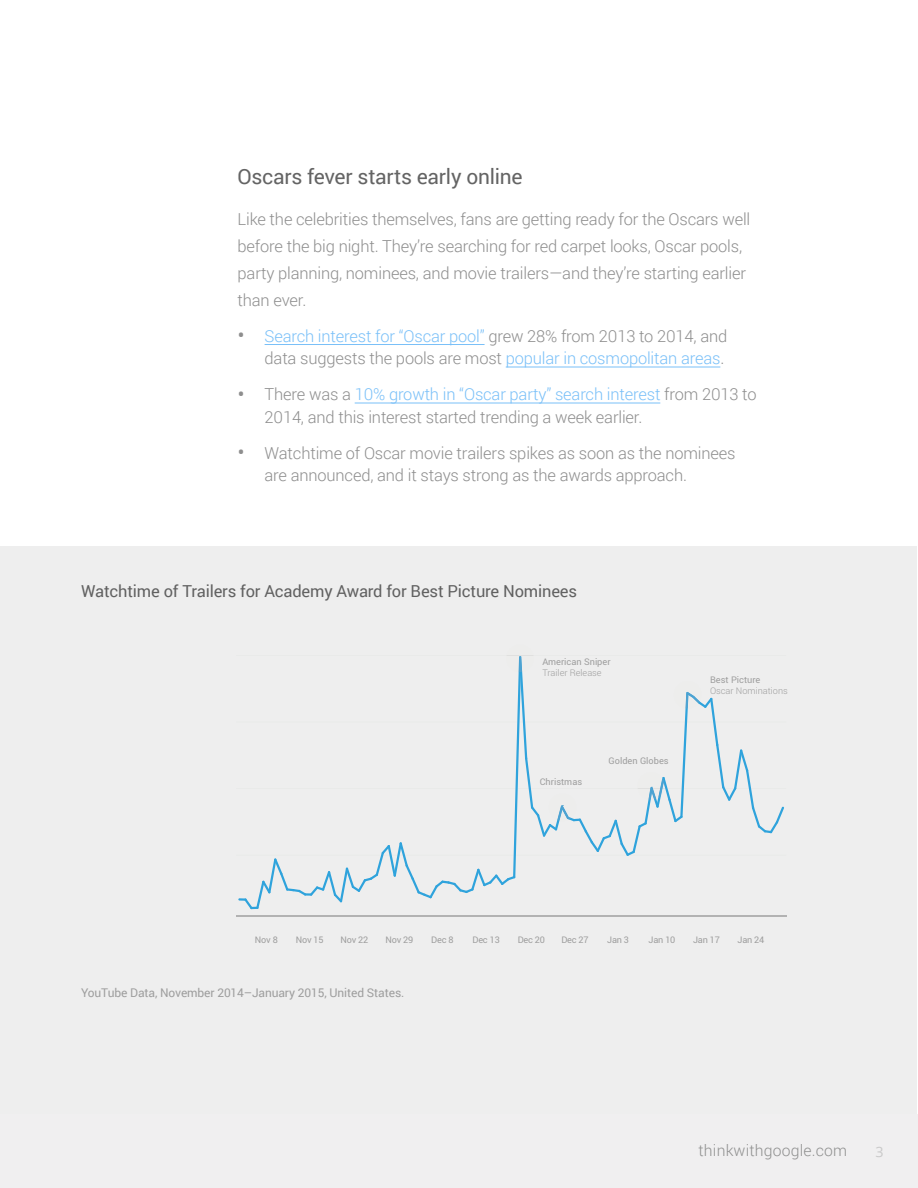
<style>
.page{position:relative;width:918px;height:1188px;background:#fff}
.page>*{position:absolute;margin:0;border:0;box-sizing:border-box;transform-origin:0 0}
.Bold_Header{font:21px "Roboto";letter-spacing:-.015em;color:#646464}
.Bold_Header-2{font:300 16.5px/27px "Roboto";letter-spacing:-.01em;color:#8e8e8e}
.Bold_Header-3{font:300 16.5px/22.5px "Roboto";letter-spacing:-.01em;color:#7ac0f8;text-align:right}
.Bold_Header-4{font:16.5px "Roboto";letter-spacing:-.01em;color:#616161}
.t1{font:300 15.75px "Roboto";letter-spacing:.01em;color:#666766}
.t2{font:14.25px "Open Sans";color:#c9c9c9}
.Bold_Header-5{font:12px "Roboto";letter-spacing:-.01em;color:#9e9e9e}
.t3{font:9.15px "Roboto";letter-spacing:-.02em;color:#9e9e9e}
.t4{font:9.15px/10.9px "Roboto";color:#9e9e9e}
.t5{font:300 9.15px/10.9px "Roboto";color:#9e9e9e}
.s1{font-size:22.5px;color:#8e8e8e}
.s2{color:#8e8e8e}
.s3{font-size:22.5px}
.s4{color:#7ac0f8}
.s5{font-weight:300}
.s6{font-weight:400}
</style>
<div class="page">
<div style="left:0;top:1114px;width:918px;height:74px;background:#f0eff0"></div>
<hr style="left:265px;top:344px;width:220px;height:1px;background:#7ac0f8">
<hr style="left:506px;top:367px;width:214px;height:1px;background:#7ac0f8">
<hr style="left:355px;top:403px;width:305px;height:1px;background:#7ac0f8">
<div style="left:1px;top:546px;width:916px;height:568px;background:#eee"></div>
<svg style="left:238px;top:655px;width:546px;height:254px"></svg>
<hr style="left:236px;top:916px;width:550px;height:1px;background:#b2b2b2">
<p class="Bold_Header" style="left:238px;top:162px;width:287px">Oscars fever starts early online</p>
<p class="Bold_Header-2" style="left:238px;top:205px;width:514px">Like the celebrities themselves, fans are getting ready for the Oscars well before the big night. They’re searching for red carpet looks, Oscar pools, party planning, nominees, and movie trailers—and they’re starting earlier than ever.</p>
<p class="Bold_Header-3" style="left:238px;top:324px;width:491px"><span class="s1">•</span> Search interest for “Oscar pool” <span class="s2">grew 28% from 2013 to 2014, and data suggests the pools are most</span> popular in cosmopolitan areas<span class="s2">.</span></p>
<p class="Bold_Header-2" style="left:265px;top:382px;width:494px;line-height:22.5px;text-indent:-27px"><span class="s3">•</span> There was a <span class="s4">10% growth in “Oscar party” search interest</span> from 2013 to<br>2014, and this interest started trending a week earlier.</p>
<p class="Bold_Header-2" style="left:265px;top:441px;width:472px;line-height:22.5px;text-indent:-27px"><span class="s3">•</span> Watchtime of Oscar movie trailers spikes as soon as the nominees are announced, and it stays strong as the awards approach.</p>
<p class="Bold_Header-4" style="left:81px;top:580px;width:498px">Watchtime of Trailers for Academy Award for Best Picture Nominees</p>
<p class="t4" style="left:542px;top:656px;width:70px">American Sniper<br><span class="s5">Trailer Release</span></p>
<p class="t4" style="left:540px;top:776px;width:44px">Christmas</p>
<p class="t4" style="left:609px;top:754px;width:62px">Golden Globes</p>
<p class="t5" style="left:710px;top:674px;width:79px"><span class="s6">Best Picture<br></span>Oscar Nominations</p>
<p class="t3" style="left:255px;top:933px;width:24px">Nov 8</p>
<p class="t3" style="left:296px;top:933px;width:29px">Nov 15</p>
<p class="t3" style="left:341px;top:933px;width:29px">Nov 22</p>
<p class="t3" style="left:385px;top:933px;width:29px">Nov 29</p>
<p class="t3" style="left:431px;top:933px;width:24px">Dec 8</p>
<p class="t3" style="left:473px;top:933px;width:29px">Dec 13</p>
<p class="t3" style="left:518px;top:933px;width:29px">Dec 20</p>
<p class="t3" style="left:561px;top:933px;width:29px">Dec 27</p>
<p class="t3" style="left:607px;top:933px;width:23px">Jan 3</p>
<p class="t3" style="left:649px;top:933px;width:28px">Jan 10</p>
<p class="t3" style="left:693px;top:933px;width:28px">Jan 17</p>
<p class="t3" style="left:738px;top:933px;width:28px">Jan 24</p>
<p class="Bold_Header-5" style="left:81px;top:984px;width:325px">YouTube Data, November 2014–January 2015, United States.</p>
<p class="t1" style="left:699px;top:1140px;width:150px">thinkwithgoogle.com</p>
<p class="t2" style="left:876px;top:1142px;width:10px">3</p>
</div>
